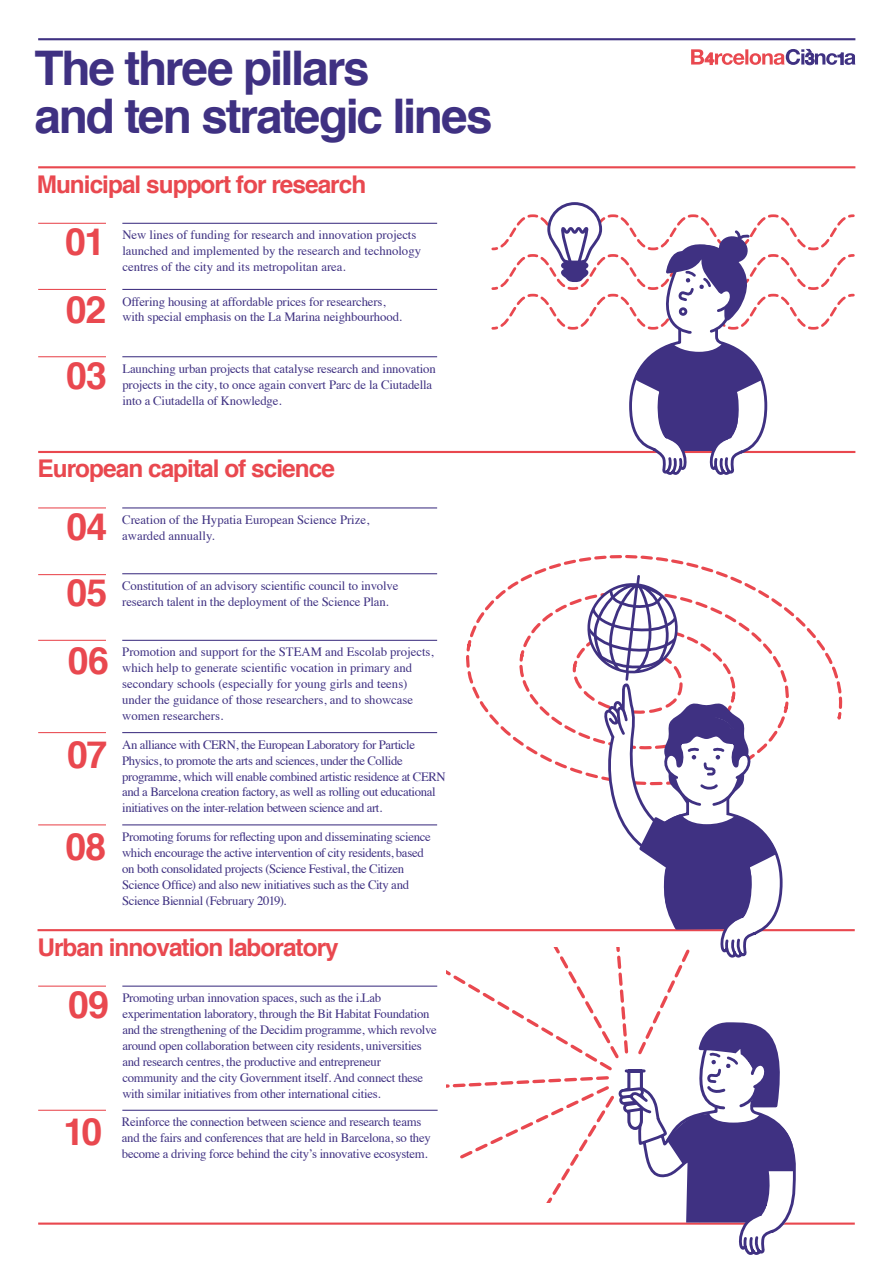
<style>
.page{position:relative;width:893px;height:1263px;background:#fff}
.page>*{position:absolute;margin:0;border:0;box-sizing:border-box;transform-origin:0 0}
.t1{font:700 47.7px/47.7px "Helvetica";letter-spacing:-.045em;color:#3f3182}
.t2{font:700 37.5px "Helvetica";letter-spacing:-.025em;color:#e9484f}
.t3{font:700 24.45px "Helvetica";letter-spacing:-.04em;color:#e9484f}
.t4{font:12.75px/15.9px "Times";letter-spacing:-.02em;color:#3f3182}
.t5{font:12.75px/15.9px "Times";color:#3f3182}
</style>
<div class="page">
<hr style="left:38px;top:1222px;width:817px;height:3px;background:#e9484f">
<hr style="left:38px;top:38px;width:817px;height:2px;background:#3f3182">
<hr style="left:38px;top:451px;width:817px;height:2px;background:#e9484f">
<hr style="left:38px;top:507px;width:68px;height:1px;background:#e9484f">
<hr style="left:122px;top:507px;width:315px;height:1px;background:#3f3182">
<hr style="left:38px;top:574px;width:68px;height:1px;background:#e9484f">
<hr style="left:122px;top:573px;width:315px;height:1px;background:#3f3182">
<hr style="left:38px;top:640px;width:68px;height:1px;background:#e9484f">
<hr style="left:122px;top:640px;width:315px;height:1px;background:#3f3182">
<hr style="left:38px;top:732px;width:68px;height:1px;background:#e9484f">
<hr style="left:122px;top:732px;width:315px;height:1px;background:#3f3182">
<hr style="left:38px;top:824px;width:68px;height:1px;background:#e9484f">
<hr style="left:122px;top:824px;width:315px;height:1px;background:#3f3182">
<hr style="left:38px;top:929px;width:817px;height:2px;background:#e9484f">
<hr style="left:38px;top:1110px;width:68px;height:1px;background:#e9484f">
<hr style="left:122px;top:1110px;width:316px;height:1px;background:#3f3182">
<hr style="left:38px;top:985px;width:68px;height:2px;background:#e9484f">
<hr style="left:122px;top:985px;width:315px;height:2px;background:#3f3182">
<svg style="left:490px;top:202px;width:366px;height:273px"></svg>
<hr style="left:38px;top:166px;width:817px;height:2px;background:#e9484f">
<hr style="left:38px;top:289px;width:68px;height:1px;background:#e9484f">
<hr style="left:122px;top:289px;width:315px;height:1px;background:#3f3182">
<hr style="left:38px;top:356px;width:68px;height:1px;background:#e9484f">
<hr style="left:122px;top:356px;width:315px;height:1px;background:#3f3182">
<hr style="left:38px;top:223px;width:68px;height:1px;background:#e9484f">
<hr style="left:122px;top:223px;width:315px;height:1px;background:#3f3182">
<svg style="left:691px;top:49px;width:164px;height:16px"></svg>
<svg style="left:446px;top:555px;width:400px;height:700px"></svg>
<h1 class="t1" style="left:35px;top:45px;width:459px">The three pillars<br>and ten strategic lines</h1>
<h3 class="t3" style="left:37px;top:164px;width:331px">Municipal support for research</h3>
<h2 class="t2" style="left:65px;top:212px;width:41px">01</h2>
<p class="t5" style="left:122px;top:226px;width:300px">New lines of funding for research and innovation projects launched and implemented by the research and technology centres of the city and its metropolitan area.</p>
<h2 class="t2" style="left:66px;top:279px;width:42px">02</h2>
<p class="t4" style="left:122px;top:292px;width:281px">Offering housing at affordable prices for researchers, with special emphasis on the La Marina neighbourhood.</p>
<h2 class="t2" style="left:66px;top:345px;width:42px">03</h2>
<p class="t4" style="left:122px;top:359px;width:315px">Launching urban projects that catalyse research and innovation projects in the city, to once again convert Parc de la Ciutadella into a Ciutadella of Knowledge.</p>
<h3 class="t3" style="left:38px;top:449px;width:299px">European capital of science</h3>
<h2 class="t2" style="left:67px;top:496px;width:42px">04</h2>
<p class="t5" style="left:122px;top:511px;width:249px">Creation of the Hypatia European Science Prize, awarded annually.</p>
<h2 class="t2" style="left:66px;top:563px;width:42px">05</h2>
<p class="t4" style="left:122px;top:576px;width:278px">Constitution of an advisory scientific council to involve research talent in the deployment of the Science Plan.</p>
<h2 class="t2" style="left:68px;top:631px;width:43px">06</h2>
<p class="t5" style="left:122px;top:643px;width:313px">Promotion and support for the STEAM and Escolab projects, which help to generate scientific vocation in primary and secondary schools (especially for young girls and teens) under the guidance of those researchers, and to showcase women researchers.</p>
<h2 class="t2" style="left:67px;top:725px;width:42px">07</h2>
<p class="t4" style="left:122px;top:735px;width:325px">An alliance with CERN, the European Laboratory for Particle Physics, to promote the arts and sciences, under the Collide programme, which will enable combined artistic residence at CERN and a Barcelona creation factory, as well as rolling out educational initiatives on the inter-relation between science and art.</p>
<h2 class="t2" style="left:65px;top:816px;width:42px">08</h2>
<p class="t4" style="left:122px;top:828px;width:310px">Promoting forums for reflecting upon and disseminating science which encourage the active intervention of city residents, based on both consolidated projects (Science Festival, the Citizen Science Office) and also new initiatives such as the City and Science Biennial (February 2019).</p>
<h3 class="t3" style="left:37px;top:927px;width:303px">Urban innovation laboratory</h3>
<h2 class="t2" style="left:68px;top:974px;width:43px">09</h2>
<p class="t4" style="left:122px;top:989px;width:316px">Promoting urban innovation spaces, such as the i.Lab experimentation laboratory, through the Bit Habitat Foundation and the strengthening of the Decidim programme, which revolve around open collaboration between city residents, universities and research centres, the productive and entrepreneur community and the city Government itself. And connect these with similar initiatives from other international cities.</p>
<h2 class="t2" style="left:63px;top:1101px;width:40px">10</h2>
<p class="t4" style="left:122px;top:1113px;width:310px">Reinforce the connection between science and research teams and the fairs and conferences that are held in Barcelona, so they become a driving force behind the city’s innovative ecosystem.</p>
</div>
